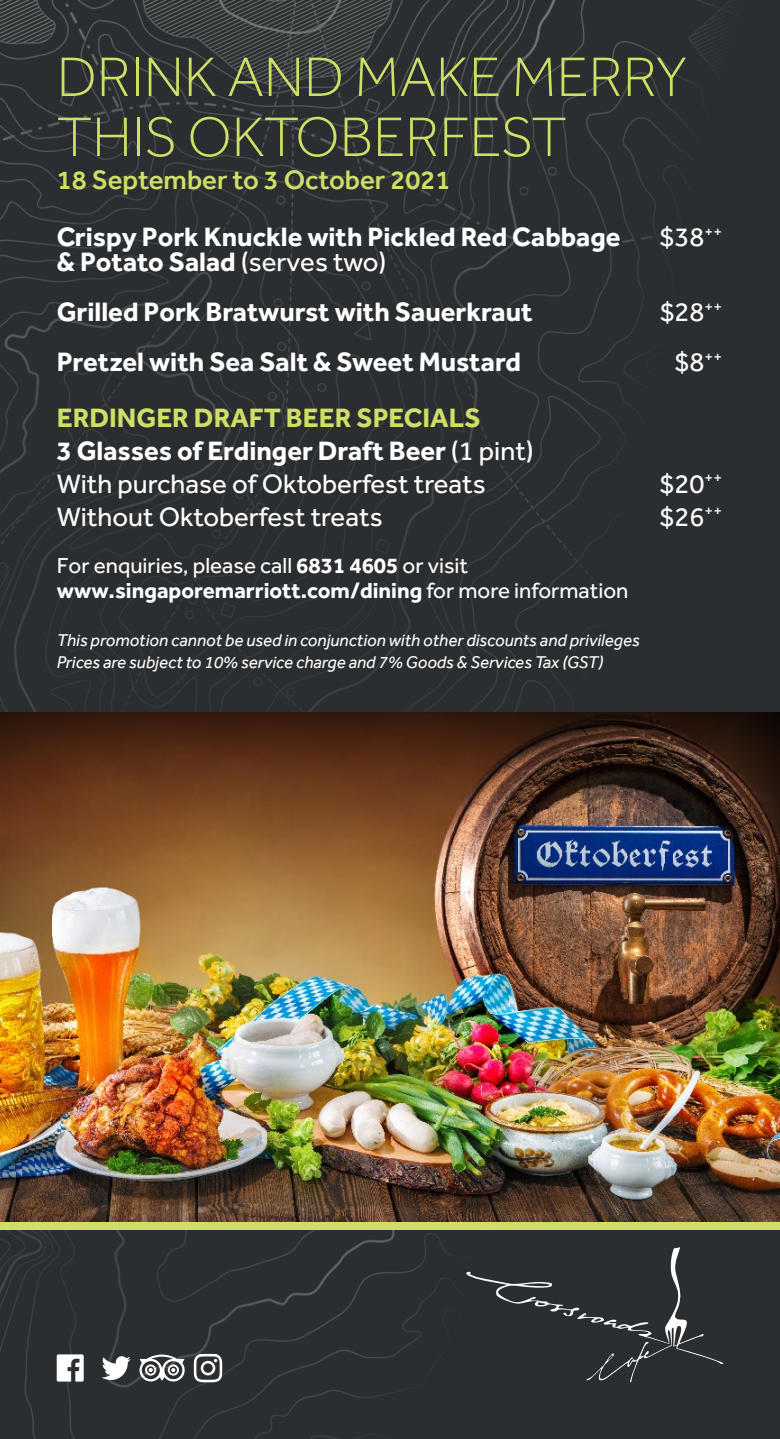
<style>
.page{position:relative;width:780px;height:1439px;background:#fff}
.page>*{position:absolute;margin:0;border:0;box-sizing:border-box;transform-origin:0 0}
.t1{font:300 57.5px/60px "Effra";color:#cfde65}
.t2{font:700 27.5px "Effra";color:#fff}
.t3{font:27.5px/33px "Effra";color:#fff}
.t4{font:500 27.5px "Effra";color:#cfde65}
.t5{font:700 27.5px "Effra";color:#cfde65}
.t6{font:700 22.5px "Effra";color:#fff}
.t7{font:22.5px "Effra";color:#fff}
.t8{font:italic 17.5px/22.5px "Effra";color:#fff}
.s1{font-weight:400}
.s2{font-weight:700}
</style>
<div class="page">
<img style="left:0;top:0;width:780px;height:1439px">
<img style="left:0;top:712px;width:780px;height:510px">
<div style="left:0;top:1222px;width:780px;height:8px;background:#cfde65"></div>
<svg style="left:101px;top:1356px;width:30px;height:24px"></svg>
<svg style="left:57px;top:1354px;width:27px;height:27px"></svg>
<svg style="left:139px;top:1354px;width:47px;height:27px"></svg>
<svg style="left:194px;top:1354px;width:28px;height:28px"></svg>
<svg style="left:466px;top:1247px;width:257px;height:135px;background:#333739"></svg>
<p class="t1" style="left:57px;top:47px;width:631px">DRINK AND MAKE MERRY<br>THIS OKTOBERFEST</p>
<p class="t4" style="left:57px;top:163px;width:395px">18 September to 3 October 2021</p>
<p class="t2" style="left:57px;top:220px;width:565px">Crispy Pork Knuckle with Pickled Red Cabbage</p>
<p class="t3" style="left:659px;top:220px;width:64px">$38<sup>++</sup></p>
<p class="t2" style="left:57px;top:245px;width:331px">&amp; Potato Salad <span class="s1">(serves two)</span></p>
<p class="t2" style="left:57px;top:295px;width:477px">Grilled Pork Bratwurst with Sauerkraut</p>
<p class="t3" style="left:659px;top:295px;width:64px">$28<sup>++</sup></p>
<p class="t2" style="left:57px;top:345px;width:466px">Pretzel with Sea Salt &amp; Sweet Mustard</p>
<p class="t3" style="left:674px;top:345px;width:49px">$8<sup>++</sup></p>
<p class="t5" style="left:57px;top:401px;width:425px">ERDINGER DRAFT BEER SPECIALS</p>
<p class="t3" style="left:57px;top:433px;width:478px"><span class="s2">3 Glasses of Erdinger Draft Beer</span> (1 pint)<br>With purchase of Oktoberfest treats</p>
<p class="t3" style="left:659px;top:466px;width:64px">$20<sup>++</sup></p>
<p class="t3" style="left:57px;top:499px;width:327px">Without Oktoberfest treats</p>
<p class="t3" style="left:659px;top:499px;width:64px">$26<sup>++</sup></p>
<p class="t7" style="left:57px;top:552px;width:413px">For enquiries, please call <span class="s2">6831 4605</span> or visit</p>
<p class="t6" style="left:57px;top:577px;width:573px">www.singaporemarriott.com/dining <span class="s1">for more information</span></p>
<p class="t8" style="left:57px;top:628px;width:584px">This promotion cannot be used in conjunction with other discounts and privileges<br>Prices are subject to 10% service charge and 7% Goods &amp; Services Tax (GST)</p>
</div>
